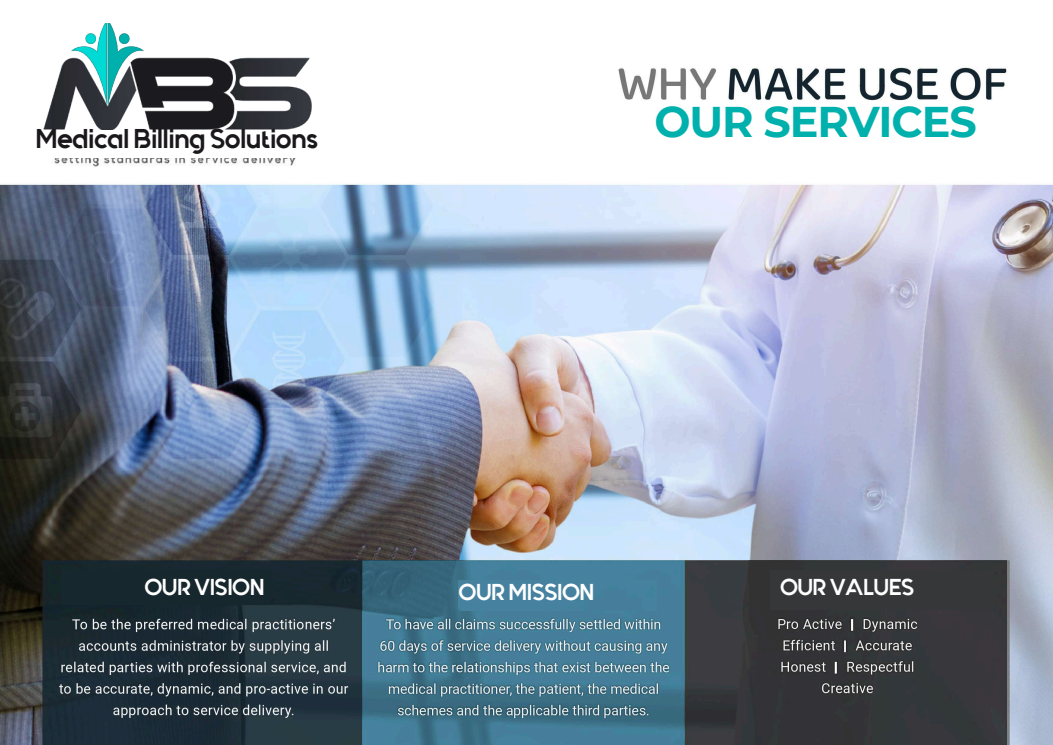
<style>
.page{position:relative;width:1053px;height:745px;background:#fff}
.page>*{position:absolute;margin:0;border:0;box-sizing:border-box;transform-origin:0 0}
.t1{font:700 42.84px "Montserrat";letter-spacing:-.025em;color:#00b0ac}
.t2{font:700 27.04px "Quantify";letter-spacing:-.025em;color:#1a181b}
.t3{font:700 22.88px "Quantify";letter-spacing:-.025em;color:#fff}
</style>
<div class="page">
<img style="left:0;top:67px;width:1052px;height:677px">
<div style="left:10px;top:0;width:389px;height:158px;background:#fff"></div>
<img style="left:43px;top:105px;width:269px;height:25px">
<img style="left:50px;top:23px;width:262px;height:82px">
<div style="left:586px;top:105px;width:428px;height:68px;background:#fff"></div>
<img style="left:686px;top:560px;width:320px;height:184px">
<img style="left:363px;top:560px;width:323px;height:184px">
<div style="left:458px;top:580px;width:198px;height:30px;background:#4682a0"></div>
<div style="left:61px;top:570px;width:209px;height:35px;background:#17272e"></div>
<div style="left:770px;top:570px;width:222px;height:40px;background:#363738"></div>
<p class="t2" style="left:36px;top:128px;width:284px">Medical Billing Solutions</p>
<h1 class="t1" style="left:654px;top:95px;width:324px">OUR SERVICES</h1>
<p class="t3" style="left:144px;top:577px;width:122px">OUR VISION</p>
<p class="t3" style="left:458px;top:582px;width:137px">OUR MISSION</p>
<p class="t3" style="left:780px;top:577px;width:136px">OUR VALUES</p>
</div>
